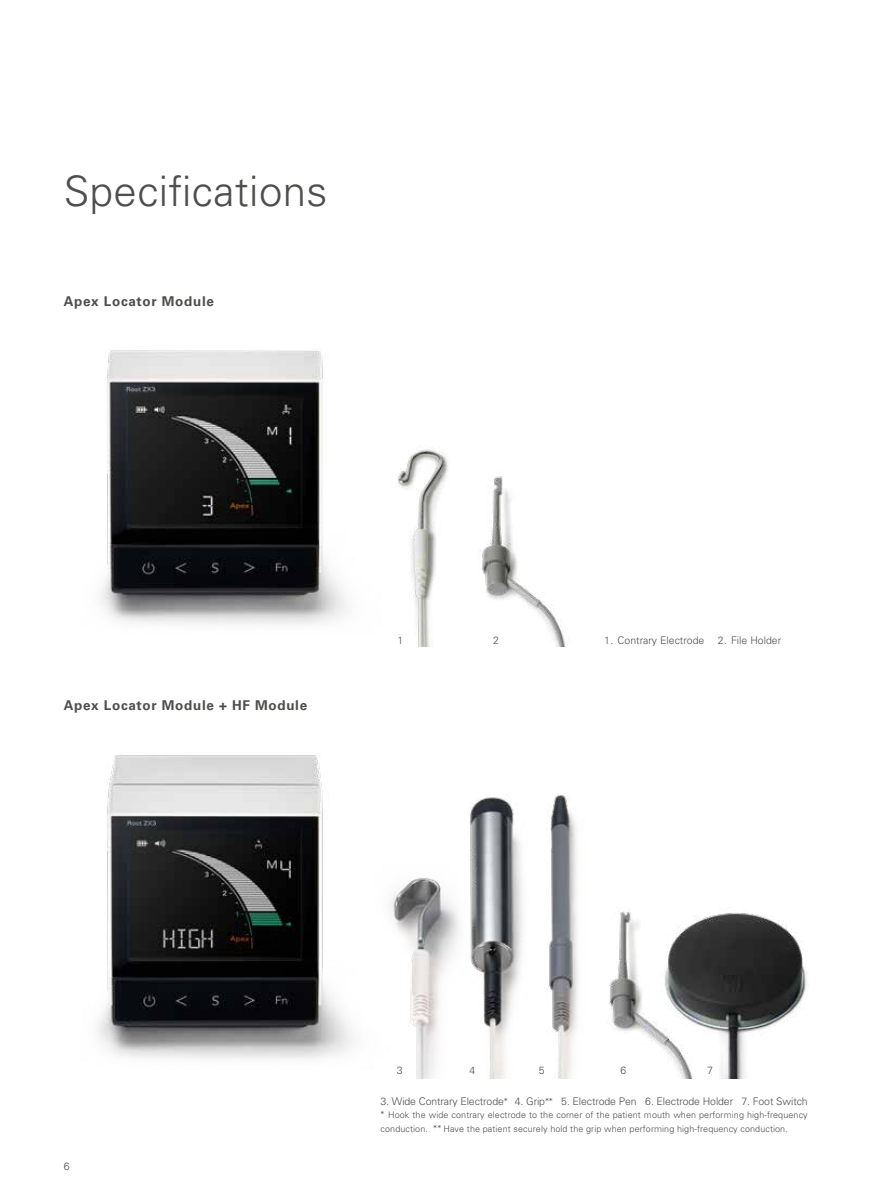
<style>
.page{position:relative;width:893px;height:1191px;background:#fff}
.page>*{position:absolute;margin:0;border:0;box-sizing:border-box;transform-origin:0 0}
.t1{font:300 42px "Univers LT Pro 45";letter-spacing:.01em;color:#4e4e4d}
.t2{font:700 13.5px "Univers LT Pro 65";letter-spacing:.05em;color:#4e4e4d}
.t3{font:300 10.5px "Univers LT Pro 45";letter-spacing:-.01em;color:#4e4e4d}
.t4{font:300 9px/13.5px "Univers LT Pro 45";letter-spacing:.01em;color:#4e4e4d}
.s1{font-family:"Shin Go Pro";font-size:9px}
.s2{font-family:"Shin Go Pro"}
</style>
<div class="page">
<img style="left:101px;top:349px;width:465px;height:298px">
<img style="left:97px;top:754px;width:711px;height:324px">
<h1 class="t1" style="left:64px;top:163px;width:265px">Specifications</h1>
<h2 class="t2" style="left:64px;top:291px;width:152px">Apex Locator Module</h2>
<h2 class="t2" style="left:64px;top:695px;width:245px">Apex Locator Module + HF Module</h2>
<p class="t3" style="left:397px;top:633px;width:7px">1</p>
<p class="t3" style="left:493px;top:633px;width:7px">2</p>
<p class="t3" style="left:604px;top:633px;width:102px">1. Contrary Electrode</p>
<p class="t3" style="left:718px;top:633px;width:65px">2. File Holder</p>
<p class="t3" style="left:64px;top:1159px;width:7px">6</p>
<p class="t3" style="left:397px;top:1063px;width:7px">3</p>
<p class="t3" style="left:469px;top:1063px;width:7px">4</p>
<p class="t3" style="left:539px;top:1063px;width:7px">5</p>
<p class="t3" style="left:621px;top:1063px;width:7px">6</p>
<p class="t3" style="left:707px;top:1063px;width:7px">7</p>
<p class="t3" style="left:381px;top:1094px;width:429px">3. Wide Contrary Electrode<span class="s1">*</span> 4. Grip<span class="s1">**</span> 5. Electrode Pen 6. Electrode Holder 7. Foot Switch</p>
<p class="t4" style="left:381px;top:1108px;width:429px"><span class="s2">*</span> Hook the wide contrary electrode to the corner of the patient mouth when performing high-frequency conduction. <span class="s2">**</span> Have the patient securely hold the grip when performing high-frequency conduction.</p>
</div>
